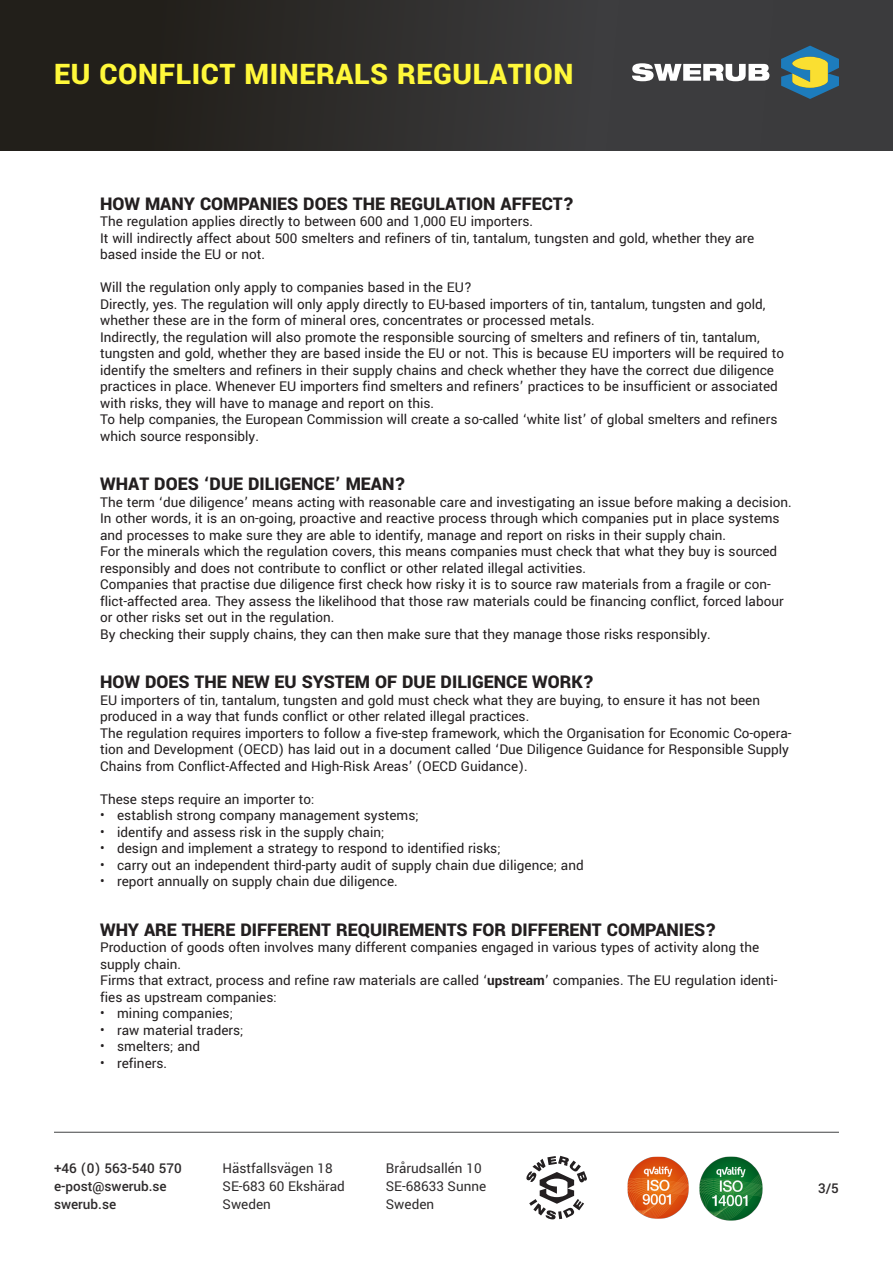
<style>
.page{position:relative;width:893px;height:1263px;background:#fff}
.page>*{position:absolute;margin:0;border:0;box-sizing:border-box;transform-origin:0 0}
.t1{font:900 31.5px "Yantramanav";letter-spacing:.02em;color:#fff83a}
.Brödtext{font:900 19.5px "Yantramanav";color:#231f20}
.Brödtext-2{font:15px/16.5px "Yantramanav";color:#231f20}
.t2{font:15px/18px "Yantramanav";color:#2e2b2c}
.t3{font:500 15px/18px "Yantramanav";color:#2e2b2c}
.s1{font-weight:700}
</style>
<div class="page">
<hr style="left:54px;top:1132px;width:785px;height:1px;background:#414243">
<img style="left:699px;top:1156px;width:64px;height:65px">
<img style="left:627px;top:1156px;width:62px;height:63px">
<img style="left:0;top:0;width:893px;height:151px">
<svg style="left:526px;top:1156px;width:61px;height:63px"></svg>
<svg style="left:781px;top:46px;width:58px;height:53px;background:#608372"></svg>
<svg style="left:632px;top:63px;width:137px;height:18px"></svg>
<p class="t1" style="left:54px;top:54px;width:521px">EU CONFLICT MINERALS REGULATION</p>
<p class="Brödtext" style="left:100px;top:191px;width:476px">HOW MANY COMPANIES DOES THE REGULATION AFFECT?</p>
<p class="Brödtext-2" style="left:100px;top:213px;width:434px">The regulation applies directly to between 600 and 1,000 EU importers.</p>
<p class="Brödtext-2" style="left:100px;top:230px;width:656px">It will indirectly affect about 500 smelters and refiners of tin, tantalum, tungsten and gold, whether they are based inside the EU or not.</p>
<p class="Brödtext-2" style="left:100px;top:279px;width:374px">Will the regulation only apply to companies based in the EU?</p>
<p class="Brödtext-2" style="left:100px;top:296px;width:667px">Directly, yes. The regulation will only apply directly to EU-based importers of tin, tantalum, tungsten and gold, whether these are in the form of mineral ores, concentrates or processed metals.</p>
<p class="Brödtext-2" style="left:100px;top:329px;width:685px">Indirectly, the regulation will also promote the responsible sourcing of smelters and refiners of tin, tantalum, tungsten and gold, whether they are based inside the EU or not. This is because EU importers will be required to identify the smelters and refiners in their supply chains and check whether they have the correct due diligence practices in place. Whenever EU importers find smelters and refiners’ practices to be insufficient or associated with risks, they will have to manage and report on this.</p>
<p class="Brödtext-2" style="left:100px;top:411px;width:679px">To help companies, the European Commission will create a so-called ‘white list’ of global smelters and refiners which source responsibly.</p>
<p class="Brödtext" style="left:100px;top:472px;width:307px">WHAT DOES ‘DUE DILIGENCE’ MEAN?</p>
<p class="Brödtext-2" style="left:100px;top:494px;width:693px">The term ‘due diligence’ means acting with reasonable care and investigating an issue before making a decision.<br>In other words, it is an on-going, proactive and reactive process through which companies put in place systems and processes to make sure they are able to identify, manage and report on risks in their supply chain.</p>
<p class="Brödtext-2" style="left:100px;top:543px;width:679px">For the minerals which the regulation covers, this means companies must check that what they buy is sourced responsibly and does not contribute to conflict or other related illegal activities.</p>
<p class="Brödtext-2" style="left:100px;top:576px;width:685px">Companies that practise due diligence first check how risky it is to source raw materials from a fragile or con&shy;flict-affected area. They assess the likelihood that those raw materials could be financing conflict, forced labour or other risks set out in the regulation.</p>
<p class="Brödtext-2" style="left:100px;top:626px;width:612px">By checking their supply chains, they can then make sure that they manage those risks responsibly.</p>
<p class="Brödtext" style="left:100px;top:670px;width:496px">HOW DOES THE NEW EU SYSTEM OF DUE DILIGENCE WORK?</p>
<p class="Brödtext-2" style="left:100px;top:692px;width:661px">EU importers of tin, tantalum, tungsten and gold must check what they are buying, to ensure it has not been produced in a way that funds conflict or other related illegal practices.</p>
<p class="Brödtext-2" style="left:100px;top:725px;width:693px">The regulation requires importers to follow a five-step framework, which the Organisation for Economic Co-opera&shy;tion and Development (OECD) has laid out in a document called ‘Due Diligence Guidance for Responsible Supply<br>Chains from Conflict-Affected and High-Risk Areas’ (OECD Guidance).</p>
<p class="Brödtext-2" style="left:100px;top:791px;width:216px">These steps require an importer to:</p>
<p class="Brödtext-2" style="left:100px;top:807px;width:320px">• establish strong company management systems;</p>
<p class="Brödtext-2" style="left:100px;top:824px;width:286px">• identify and assess risk in the supply chain;</p>
<p class="Brödtext-2" style="left:100px;top:840px;width:402px">• design and implement a strategy to respond to identified risks;</p>
<p class="Brödtext-2" style="left:100px;top:857px;width:485px">• carry out an independent third-party audit of supply chain due diligence; and</p>
<p class="Brödtext-2" style="left:100px;top:873px;width:299px">• report annually on supply chain due diligence.</p>
<p class="Brödtext" style="left:100px;top:917px;width:618px">WHY ARE THERE DIFFERENT REQUIREMENTS FOR DIFFERENT COMPANIES?</p>
<p class="Brödtext-2" style="left:100px;top:939px;width:661px">Production of goods often involves many different companies engaged in various types of activity along the supply chain.</p>
<p class="Brödtext-2" style="left:100px;top:972px;width:679px">Firms that extract, process and refine raw materials are called ‘<span class="s1">upstream</span>’ companies. The EU regulation identi&shy;fies as upstream companies:</p>
<p class="Brödtext-2" style="left:100px;top:1005px;width:134px">• mining companies;</p>
<p class="Brödtext-2" style="left:100px;top:1022px;width:145px">• raw material traders;</p>
<p class="Brödtext-2" style="left:100px;top:1038px;width:101px">• smelters; and</p>
<p class="Brödtext-2" style="left:100px;top:1055px;width:68px">• refiners.</p>
<p class="t3" style="left:54px;top:1160px;width:129px">+46 (0) 563-540 570 e-post@swerub.se swerub.se</p>
<p class="t2" style="left:223px;top:1160px;width:124px">Hästfallsvägen 18<br>SE-683 60 Ekshärad<br>Sweden</p>
<p class="t2" style="left:386px;top:1160px;width:102px">Brårudsallén 10<br>SE-68633 Sunne<br>Sweden</p>
<p class="t3" style="left:818px;top:1179px;width:22px">3/5</p>
</div>
